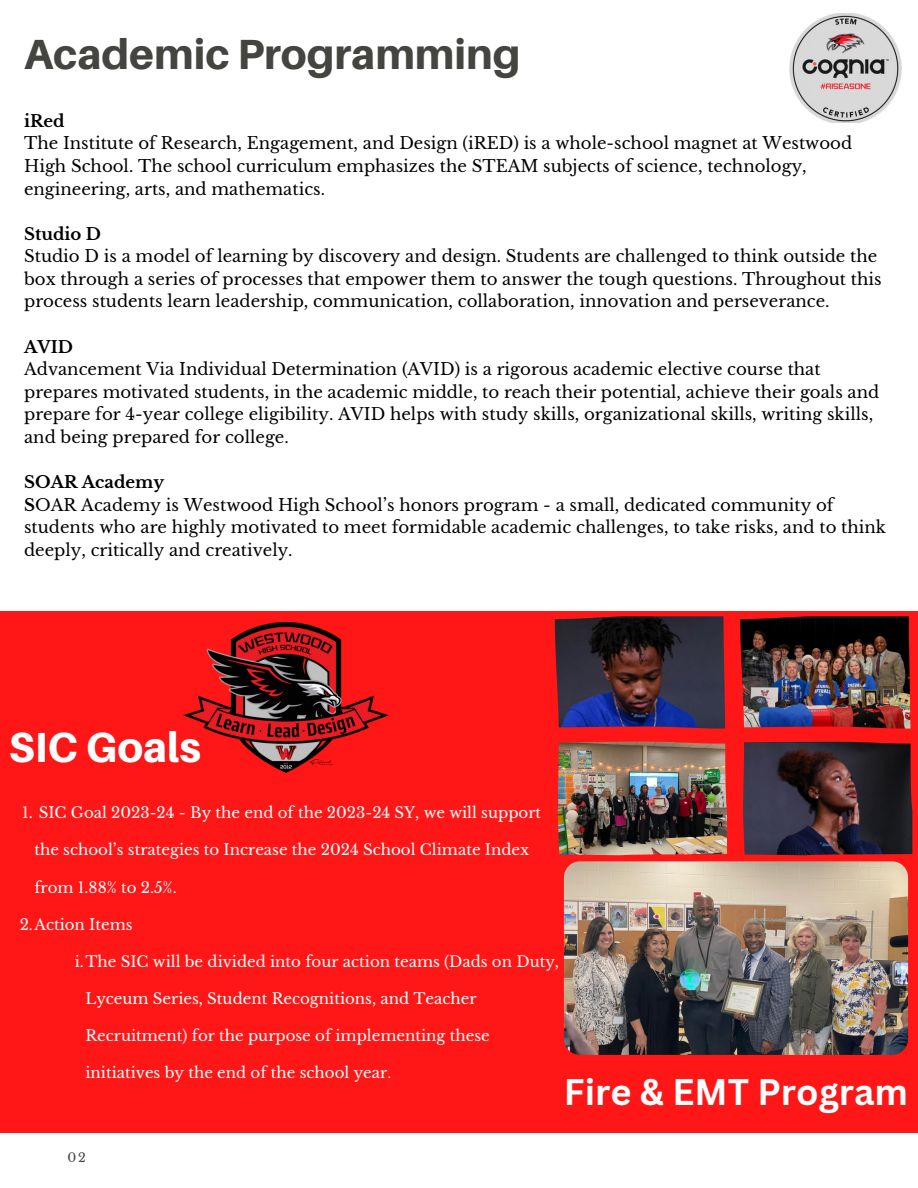
<style>
.page{position:relative;width:918px;height:1188px;background:#fff}
.page>*{position:absolute;margin:0;border:0;box-sizing:border-box;transform-origin:0 0}
.t1{font:800 42.15px "Aileron";color:#444440}
.t2{font:800 42.15px "Aileron";color:#fff}
.t3{font:700 36px "Canva Sans";color:#fff}
.t4{font:16.5px/22.5px "Libre Baskerville";color:#000}
.t5{font:700 16.5px "Libre Baskerville";color:#000}
.t6{font:15px "Libre Baskerville";color:#fff}
.t7{font:12.45px "Libre Baskerville";color:#444440}
.s1{font-weight:700}
</style>
<div class="page">
<div style="left:0;top:612px;width:918px;height:521px;background:#ff1616"></div>
<img style="left:184px;top:622px;width:205px;height:151px">
<img style="left:789px;top:14px;width:113px;height:109px">
<img style="left:740px;top:616px;width:170px;height:113px">
<img style="left:743px;top:742px;width:169px;height:113px">
<img style="left:555px;top:616px;width:170px;height:113px">
<img style="left:558px;top:741px;width:169px;height:114px">
<img style="left:564px;top:861px;width:344px;height:194px;border-radius:16px">
<h1 class="t1" style="left:24px;top:28px;width:498px">Academic Programming</h1>
<p class="t5" style="left:24px;top:111px;width:42px">iRed</p>
<p class="t4" style="left:24px;top:132px;width:830px">The Institute of Research, Engagement, and Design (iRED) is a whole-school magnet at Westwood<br>High School. The school curriculum emphasizes the STEAM subjects of science, technology, engineering, arts, and mathematics.</p>
<p class="t5" style="left:24px;top:224px;width:78px">Studio D</p>
<p class="t4" style="left:24px;top:245px;width:859px">Studio D is a model of learning by discovery and design. Students are challenged to think outside the box through a series of processes that empower them to answer the tough questions. Throughout this process students learn leadership, communication, collaboration, innovation and perseverance.</p>
<p class="t5" style="left:24px;top:337px;width:50px">AVID</p>
<p class="t4" style="left:24px;top:358px;width:857px">Advancement Via Individual Determination (AVID) is a rigorous academic elective course that prepares motivated students, in the academic middle, to reach their potential, achieve their goals and prepare for 4-year college eligibility. AVID helps with study skills, organizational skills, writing skills, and being prepared for college.</p>
<p class="t4" style="left:24px;top:471px;width:863px"><span class="s1">SOAR Academy<br>S</span>OAR Academy is Westwood High School’s honors program - a small, dedicated community of students who are highly motivated to meet formidable academic challenges, to take risks, and to think deeply, critically and creatively.</p>
<h1 class="t2" style="left:9px;top:721px;width:193px">SIC Goals</h1>
<p class="t6" style="left:22px;top:804px;width:520px">1. SIC Goal 2023-24 - By the end of the 2023-24 SY, we will support</p>
<p class="t6" style="left:34px;top:841px;width:496px">the school’s strategies to Increase the 2024 School Climate Index</p>
<p class="t6" style="left:34px;top:878px;width:144px">from 1.88% to 2.5%.</p>
<p class="t6" style="left:20px;top:915px;width:114px">2.Action Items</p>
<p class="t6" style="left:75px;top:952px;width:486px">i.The SIC will be divided into four action teams (Dads on Duty,</p>
<p class="t6" style="left:85px;top:989px;width:393px">Lyceum Series, Student Recognitions, and Teacher</p>
<p class="t6" style="left:85px;top:1027px;width:406px">Recruitment) for the purpose of implementing these</p>
<p class="t6" style="left:85px;top:1064px;width:307px">initiatives by the end of the school year.</p>
<h2 class="t3" style="left:564px;top:1066px;width:346px">Fire &amp; EMT Program</h2>
<p class="t7" style="left:67px;top:1150px;width:20px">02</p>
</div>
